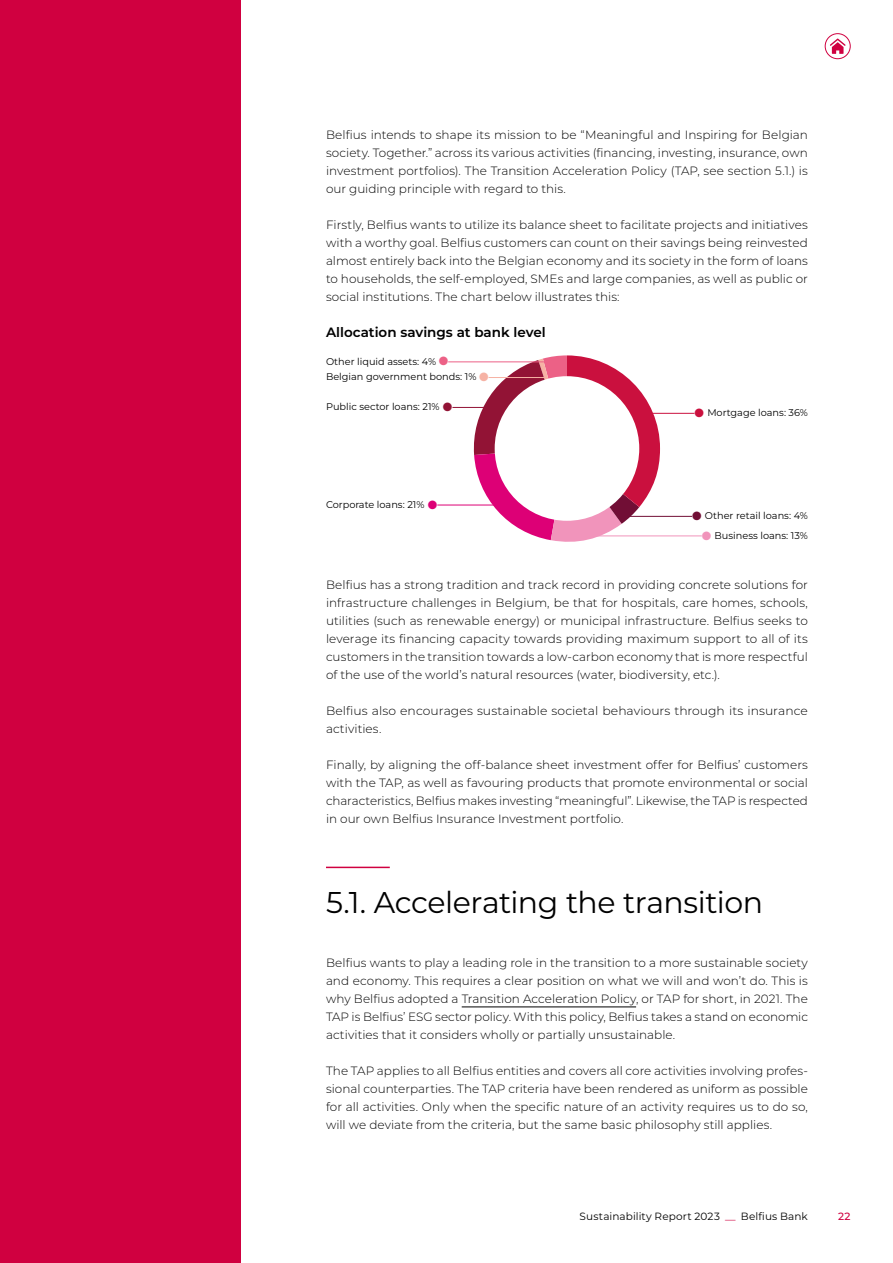
<style>
.page{position:relative;width:893px;height:1263px;background:#fff}
.page>*{position:absolute;margin:0;border:0;box-sizing:border-box;transform-origin:0 0}
.t1{font:30px "Belfius 21";letter-spacing:-.015em;color:#000}
.t2{font:700 13.5px "Belfius 21";color:#000}
.t3{font:300 12px/18px "Belfius 21";letter-spacing:.005em;color:#000;text-align:justify}
.t4{font:10.5px "Belfius 21";letter-spacing:.01em;color:#000}
.t5{font:500 10.5px "Belfius 21";color:#d00040}
.t6{font:9.75px "Belfius 21";color:#000}
.s1{color:#ec6186}
.s2{color:#921335}
.s3{color:#f6b2a4}
.s4{color:#dd0076}
.s5{color:#ca103e}
.s6{color:#710e35}
.s7{color:#f194bb}
.s8{color:#d00040}
</style>
<div class="page">
<div style="left:0;top:0;width:241px;height:1263px;background:#d00040"></div>
<svg style="left:825px;top:34px;width:25px;height:25px"></svg>
<div style="left:825px;top:33px;width:25px;height:26px;border:1px solid #d00040;border-radius:50%"></div>
<svg style="left:830px;top:39px;width:16px;height:15px"></svg>
<hr style="left:326px;top:867px;width:64px;height:1px;background:#d00040">
<hr style="left:462px;top:1007px;width:174px;height:1px;background:#000">
<svg style="left:471px;top:355px;width:189px;height:187px"></svg>
<div style="left:495px;top:376px;width:144px;height:145px;background:#fff;border-radius:50%"></div>
<hr style="left:437px;top:505px;width:67px;height:1px;background:#dd0076">
<hr style="left:489px;top:377px;width:55px;height:1px;background:#f6b2a4">
<hr style="left:448px;top:362px;width:99px;height:1px;background:#ec6186">
<hr style="left:452px;top:407px;width:44px;height:1px;background:#921335">
<hr style="left:650px;top:413px;width:44px;height:1px;background:#ca103e">
<hr style="left:623px;top:516px;width:69px;height:1px;background:#710e35">
<hr style="left:589px;top:536px;width:113px;height:1px;background:#f194bb">
<p class="t3" style="left:326px;top:126px;width:483px">Belfius intends to shape its mission to be “Meaningful and Inspiring for Belgian society. Together.” across its various activities (financing, investing, insurance, own investment portfolios). The Transition Acceleration Policy (TAP, see section 5.1.) is our guiding principle with regard to this.</p>
<p class="t3" style="left:326px;top:216px;width:483px">Firstly, Belfius wants to utilize its balance sheet to facilitate projects and initiatives with a worthy goal. Belfius customers can count on their savings being reinvested almost entirely back into the Belgian economy and its society in the form of loans to households, the self-employed, SMEs and large companies, as well as public or social institutions. The chart below illustrates this:</p>
<p class="t2" style="left:326px;top:324px;width:221px">Allocation savings at bank level</p>
<p class="t6" style="left:326px;top:355px;width:124px">Other liquid assets: 4% <span class="s1">●</span></p>
<p class="t6" style="left:326px;top:401px;width:128px">Public sector loans: 21% <span class="s2">●</span></p>
<p class="t6" style="left:326px;top:371px;width:164px">Belgian government bonds: 1% <span class="s3">●</span></p>
<p class="t6" style="left:326px;top:498px;width:113px">Corporate loans: 21% <span class="s4">●</span></p>
<p class="t6" style="left:694px;top:407px;width:115px"><span class="s5">●</span> Mortgage loans: 36%</p>
<p class="t6" style="left:692px;top:510px;width:117px"><span class="s6">●</span> Other retail loans: 4%</p>
<p class="t6" style="left:702px;top:529px;width:108px"><span class="s7">●</span> Business loans: 13%</p>
<p class="t3" style="left:326px;top:576px;width:483px">Belfius has a strong tradition and track record in providing concrete solutions for infrastructure challenges in Belgium, be that for hospitals, care homes, schools, utilities (such as renewable energy) or municipal infrastructure. Belfius seeks to leverage its financing capacity towards providing maximum support to all of its customers in the transition towards a low-carbon economy that is more respectful of the use of the world’s natural resources (water, biodiversity, etc.).</p>
<p class="t3" style="left:326px;top:702px;width:483px">Belfius also encourages sustainable societal behaviours through its insurance activities.</p>
<p class="t3" style="left:326px;top:756px;width:483px">Finally, by aligning the off-balance sheet investment offer for Belfius’ customers with the TAP, as well as favouring products that promote environmental or social characteristics, Belfius makes investing “meaningful”. Likewise, the TAP is respected in our own Belfius Insurance Investment portfolio.</p>
<h1 class="t1" style="left:326px;top:884px;width:439px">5.1. Accelerating the transition</h1>
<p class="t3" style="left:326px;top:954px;width:483px">Belfius wants to play a leading role in the transition to a more sustainable society and economy. This requires a clear position on what we will and won’t do. This is why Belfius adopted a Transition Acceleration Policy, or TAP for short, in 2021. The TAP is Belfius’ ESG sector policy. With this policy, Belfius takes a stand on economic activities that it considers wholly or partially unsustainable.</p>
<p class="t3" style="left:326px;top:1062px;width:483px">The TAP applies to all Belfius entities and covers all core activities involving profes&shy;sional counterparties. The TAP criteria have been rendered as uniform as possible for all activities. Only when the specific nature of an activity requires us to do so, will we deviate from the criteria, but the same basic philosophy still applies.</p>
<p class="t4" style="left:580px;top:1210px;width:230px">Sustainability Report 2023 <span class="s8">—</span> Belfius Bank</p>
<p class="t5" style="left:838px;top:1210px;width:14px">22</p>
</div>
